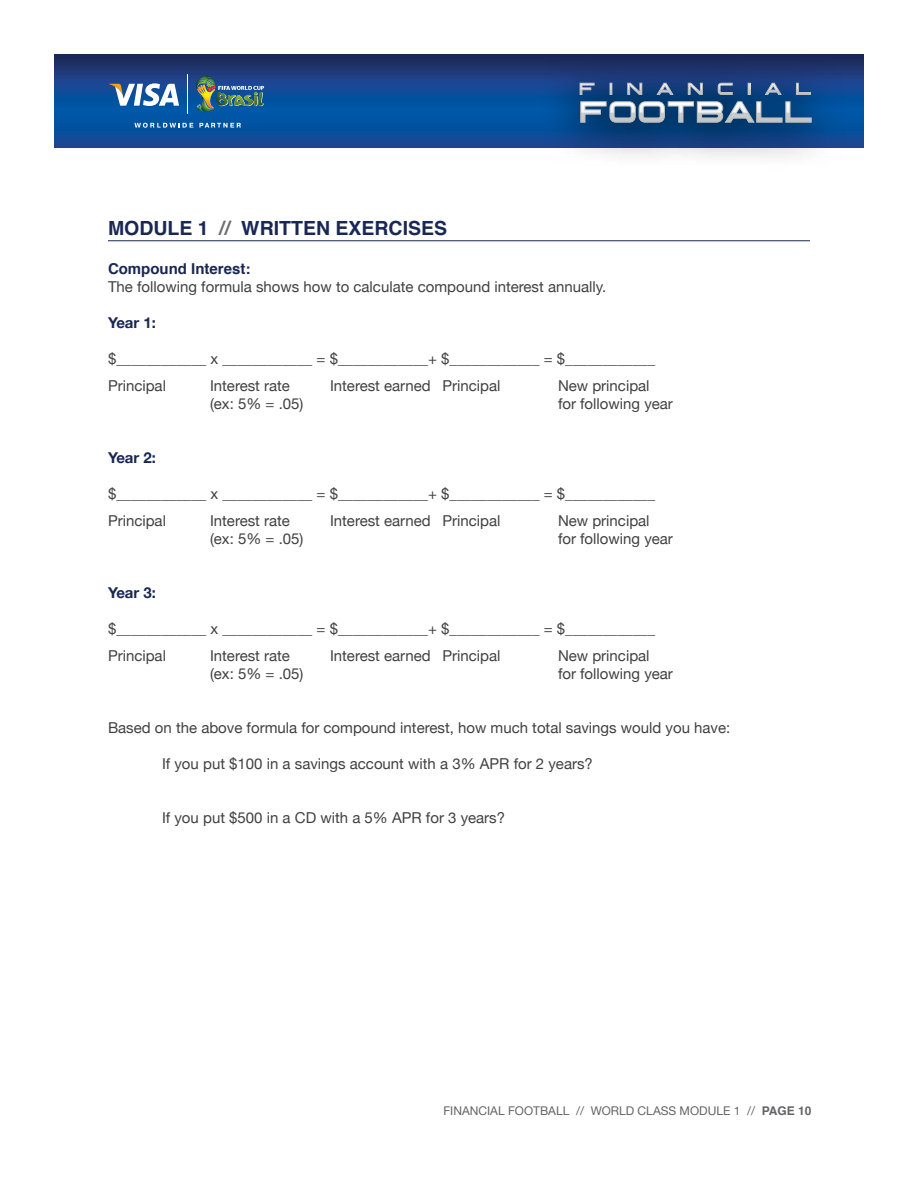
<style>
.page{position:relative;width:918px;height:1188px;background:#fff}
.page>*{position:absolute;margin:0;border:0;box-sizing:border-box;transform-origin:0 0}
.t1{font:700 19.5px "Helvetica";color:#192754}
.t2{font:15px/27px "Helvetica Neue";color:#414042}
.t3{font:700 15px "Helvetica Neue";color:#192754}
.t4{font:700 15px "Helvetica";color:#192754}
.t5{font:12px "Helvetica Neue";color:#636466}
.s1{color:#6d6e71}
.s2{font-family:"Helvetica";font-weight:700}
</style>
<div class="page">
<hr style="left:108px;top:240px;width:702px;height:1px;background:#192754">
<svg style="left:54px;top:54px;width:810px;height:94px;background:#10468e"></svg>
<svg style="left:199px;top:123px;width:42px;height:5px"></svg>
<svg style="left:134px;top:123px;width:59px;height:5px"></svg>
<img style="left:195px;top:76px;width:69px;height:36px">
<svg style="left:109px;top:83px;width:70px;height:23px"></svg>
<hr style="left:187px;top:74px;width:1px;height:39px;background:#fff">
<div style="left:541px;top:51px;width:308px;height:119px;background:#000;opacity:.75"></div>
<svg style="left:580px;top:83px;width:14px;height:12px"></svg>
<svg style="left:610px;top:83px;width:2px;height:12px"></svg>
<svg style="left:627px;top:83px;width:15px;height:12px"></svg>
<svg style="left:657px;top:83px;width:16px;height:12px"></svg>
<svg style="left:688px;top:83px;width:15px;height:12px"></svg>
<svg style="left:718px;top:83px;width:15px;height:12px"></svg>
<svg style="left:748px;top:83px;width:2px;height:12px"></svg>
<svg style="left:765px;top:83px;width:16px;height:12px"></svg>
<svg style="left:796px;top:83px;width:15px;height:12px"></svg>
<svg style="left:580px;top:101px;width:232px;height:22px;background:#6585a2"></svg>
<h1 class="t1" style="left:108px;top:212px;width:341px">MODULE 1 <span class="s1">//</span> WRITTEN EXERCISES</h1>
<p class="t4" style="left:108px;top:256px;width:144px">Compound Interest:</p>
<p class="t2" style="left:108px;top:274px;width:500px">The following formula shows how to calculate compound interest annually.</p>
<p class="t3" style="left:108px;top:310px;width:50px">Year 1:</p>
<p class="t2" style="left:108px;top:346px;width:549px">$____________ x ____________ = $____________+ $____________ = $____________<br>Principal</p>
<p class="t2" style="left:210px;top:373px;width:82px">Interest rate</p>
<p class="t2" style="left:330px;top:373px;width:172px">Interest earned Principal</p>
<p class="t2" style="left:558px;top:373px;width:93px">New principal</p>
<p class="t2" style="left:210px;top:391px;width:95px">(ex: 5% = .05)</p>
<p class="t2" style="left:558px;top:391px;width:116px">for following year</p>
<p class="t3" style="left:108px;top:445px;width:50px">Year 2:</p>
<p class="t2" style="left:108px;top:481px;width:549px">$____________ x ____________ = $____________+ $____________ = $____________<br>Principal</p>
<p class="t2" style="left:210px;top:508px;width:82px">Interest rate</p>
<p class="t2" style="left:330px;top:508px;width:172px">Interest earned Principal</p>
<p class="t2" style="left:558px;top:508px;width:93px">New principal</p>
<p class="t2" style="left:210px;top:526px;width:95px">(ex: 5% = .05)</p>
<p class="t2" style="left:558px;top:526px;width:116px">for following year</p>
<p class="t3" style="left:108px;top:580px;width:50px">Year 3:</p>
<p class="t2" style="left:108px;top:616px;width:549px">$____________ x ____________ = $____________+ $____________ = $____________<br>Principal</p>
<p class="t2" style="left:210px;top:643px;width:82px">Interest rate</p>
<p class="t2" style="left:330px;top:643px;width:172px">Interest earned Principal</p>
<p class="t2" style="left:558px;top:643px;width:93px">New principal</p>
<p class="t2" style="left:210px;top:661px;width:95px">(ex: 5% = .05)</p>
<p class="t2" style="left:558px;top:661px;width:116px">for following year</p>
<p class="t2" style="left:108px;top:715px;width:624px">Based on the above formula for compound interest, how much total savings would you have:</p>
<p class="t2" style="left:162px;top:751px;width:432px">If you put $100 in a savings account with a 3% APR for 2 years?</p>
<p class="t2" style="left:162px;top:805px;width:345px">If you put $500 in a CD with a 5% APR for 3 years?</p>
<p class="t5" style="left:443px;top:1102px;width:370px">FINANCIAL FOOTBALL // WORLD CLASS MODULE 1 // <span class="s2">PAGE 10</span></p>
</div>
